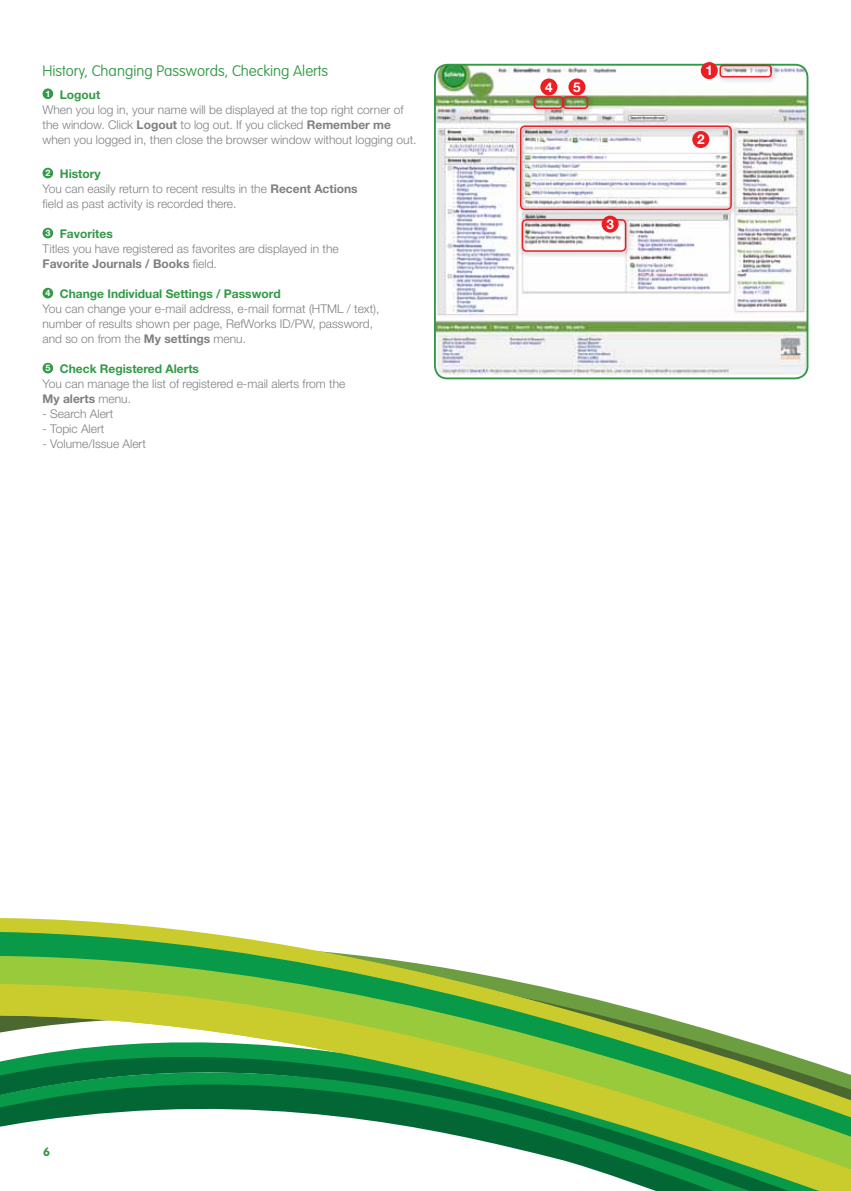
<style>
.page{position:relative;width:851px;height:1191px;background:#fff}
.page>*{position:absolute;margin:0;border:0;box-sizing:border-box;transform-origin:0 0}
.t1{font:100 15px "VAG Rounded";color:#329946}
.t2{font:700 13.5px "Helvetica Neue";color:#fff}
.t3{font:300 12px/15px "Helvetica Neue";color:#807f83}
.t4{font:700 12px "VAG Rounded";color:#329946}
.s1{font-weight:700;color:#329946}
.s2{font-weight:700}
</style>
<div class="page">
<div style="left:43px;top:88px;width:10px;height:11px;background:#329946;border-radius:50%"></div>
<div style="left:43px;top:168px;width:10px;height:10px;background:#329946;border-radius:50%"></div>
<div style="left:43px;top:228px;width:10px;height:10px;background:#329946;border-radius:50%"></div>
<div style="left:43px;top:288px;width:10px;height:10px;background:#329946;border-radius:50%"></div>
<div style="left:43px;top:363px;width:10px;height:10px;background:#329946;border-radius:50%"></div>
<img style="left:436px;top:65px;width:371px;height:313px">
<div style="left:434px;top:64px;width:374px;height:315px;border:2px solid #329946;border-radius:12px"></div>
<div style="left:516px;top:122px;width:221px;height:94px;background:#000;opacity:.35"></div>
<div style="left:520px;top:125px;width:211px;height:85px;border:2px solid #ed1d24;border-radius:4px"></div>
<div style="left:518px;top:216px;width:114px;height:42px;background:#000;opacity:.35"></div>
<div style="left:521px;top:219px;width:105px;height:33px;border:2px solid #ed1d24;border-radius:4px"></div>
<div style="left:530px;top:93px;width:39px;height:22px;background:#000;opacity:.35"></div>
<div style="left:533px;top:96px;width:30px;height:13px;border:2px solid #ed1d24;border-radius:3px"></div>
<div style="left:559px;top:93px;width:35px;height:22px;background:#000;opacity:.35"></div>
<div style="left:562px;top:96px;width:26px;height:13px;border:2px solid #ed1d24;border-radius:3px"></div>
<div style="left:716px;top:62px;width:61px;height:22px;background:#000;opacity:.35"></div>
<div style="left:719px;top:65px;width:52px;height:12px;border:2px solid #ed1d24;border-radius:3px"></div>
<div style="left:700px;top:62px;width:17px;height:17px;background:#ed1d24;border-radius:50%"></div>
<div style="left:540px;top:78px;width:17px;height:17px;background:#ed1d24;border-radius:50%"></div>
<div style="left:568px;top:78px;width:17px;height:17px;background:#ed1d24;border-radius:50%"></div>
<div style="left:692px;top:131px;width:17px;height:17px;background:#ed1d24;border-radius:50%"></div>
<div style="left:601px;top:216px;width:17px;height:17px;background:#ed1d24;border-radius:50%"></div>
<svg style="left:0;top:919px;width:266px;height:23px"></svg>
<svg style="left:0;top:942px;width:468px;height:30px"></svg>
<svg style="left:0;top:972px;width:850px;height:219px"></svg>
<p class="t1" style="left:43px;top:62px;width:287px">History, Changing Passwords, Checking Alerts</p>
<p class="t3" style="left:43px;top:87px;width:375px"><sup>1</sup> <span class="s1">Logout<br></span>When you log in, your name will be displayed at the top right corner of the window. Click <span class="s2">Logout</span> to log out. If you clicked <span class="s2">Remember me </span>when you logged in, then close the browser window without logging out.</p>
<p class="t3" style="left:43px;top:166px;width:316px"><sup>2</sup> <span class="s1">History<br></span>You can easily return to recent results in the <span class="s2">Recent Actions </span>field as past activity is recorded there.</p>
<p class="t3" style="left:43px;top:226px;width:297px"><sup>3</sup> <span class="s1">Favorites<br></span>Titles you have registered as favorites are displayed in the<br><span class="s2">Favorite Journals / Books</span> field.</p>
<p class="t3" style="left:43px;top:286px;width:338px"><sup>4</sup> <span class="s1">Change Individual Settings / Password<br></span>You can change your e-mail address, e-mail format (HTML / text), number of results shown per page, RefWorks ID/PW, password, and so on from the <span class="s2">My settings</span> menu.</p>
<p class="t3" style="left:43px;top:361px;width:304px"><sup>5</sup> <span class="s1">Check Registered Alerts<br></span>You can manage the list of registered e-mail alerts from the<br><span class="s2">My alerts</span> menu.</p>
<p class="t3" style="left:43px;top:406px;width:72px">- Search Alert</p>
<p class="t3" style="left:43px;top:421px;width:63px">- Topic Alert</p>
<p class="t3" style="left:43px;top:436px;width:105px">- Volume/Issue Alert</p>
<p class="t2" style="left:545px;top:78px;width:9px">4</p>
<p class="t2" style="left:573px;top:78px;width:9px">5</p>
<p class="t2" style="left:606px;top:216px;width:9px">3</p>
<p class="t2" style="left:705px;top:62px;width:9px">1</p>
<p class="t2" style="left:697px;top:131px;width:9px">2</p>
<p class="t4" style="left:43px;top:1144px;width:8px">6</p>
</div>
